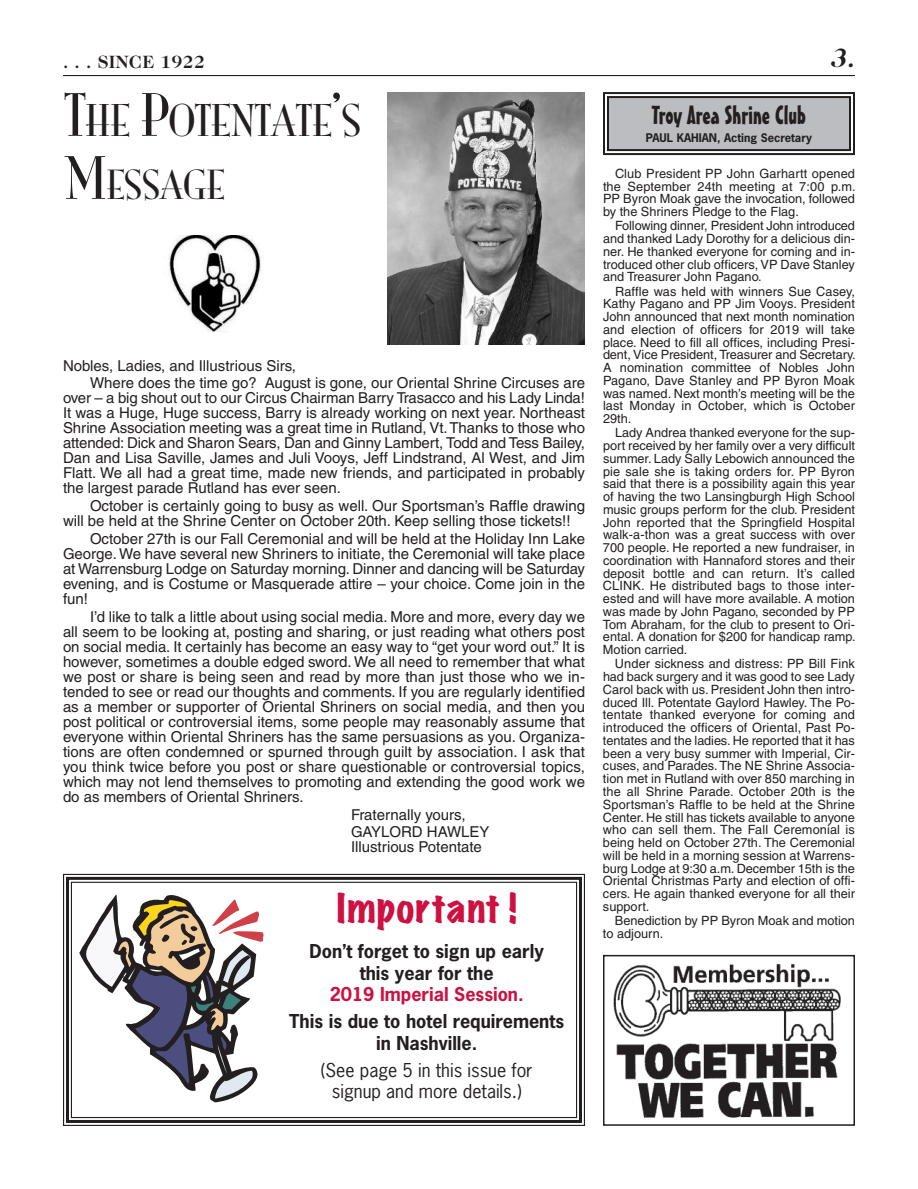
<style>
.page{position:relative;width:918px;height:1189px;background:#fff}
.page>*{position:absolute;margin:0;border:0;box-sizing:border-box;transform-origin:0 0}
.t1{font:40.5px "Mona Lisa Solid";color:#231f20}
.t2{font:37.2px "Mona Lisa Solid";color:#231f20}
.t3{font:expanded 36px "Marker Felt";letter-spacing:.04em;color:#cd1141}
.t4{font:italic 700 27px "Caslon Two Twenty Four";color:#231f20}
.t5{font:25.5px "Mister Earl BT";color:#231f20}
.t6{font:700 18px/21.8px "News Gothic";color:#231f20;text-align:center}
.t7{font:18px/21px "News Gothic";color:#231f20;text-align:center}
.t8{font:700 18px "News Gothic";color:#cd1141}
.t9{font:700 18px "Caslon Two Twenty Four";letter-spacing:.025em;color:#231f20}
.t10{font:15px/15px "Helvetica";color:#231f20}
.t11{font:12.75px/12.8px "Helvetica";color:#231f20;text-align:justify}
.t12{font:700 11.25px "News Gothic";color:#231f20}
.s1{font-size:54px}
</style>
<div class="page">
<hr style="left:63px;top:75px;width:792px;height:1px;background:#231f20">
<img style="left:168px;top:235px;width:93px;height:98px">
<img style="left:387px;top:92px;width:198px;height:252px">
<div style="left:608px;top:97px;width:242px;height:53px;background:#bcbdc0"></div>
<div style="left:603px;top:92px;width:252px;height:63px;border:2px solid #231f20"></div>
<div style="left:607px;top:96px;width:244px;height:55px;border:2px solid #231f20"></div>
<div style="left:63px;top:874px;width:522px;height:252px;border:1px solid #231f20"></div>
<div style="left:66px;top:877px;width:516px;height:246px;border:3px solid #231f20"></div>
<div style="left:71px;top:881px;width:506px;height:237px;border:1px solid #231f20"></div>
<svg style="left:79px;top:894px;width:185px;height:208px"></svg>
<img style="left:613px;top:964px;width:228px;height:154px">
<div style="left:603px;top:955px;width:252px;height:170px;border:2px solid #231f20"></div>
<h3 class="t9" style="left:63px;top:54px;width:143px">. . . SINCE 1922</h3>
<h3 class="t4" style="left:831px;top:48px;width:26px">3.</h3>
<h1 class="t1" style="left:64px;top:104px;width:298px"><span class="s1">T</span>HE <span class="s1">P</span>OTENTATE<span class="s1">’</span>S</h1>
<h2 class="t2" style="left:64px;top:169px;width:161px"><span class="s1">M</span>ESSAGE</h2>
<h3 class="t5" style="left:652px;top:105px;width:156px">Troy Area Shrine Club</h3>
<p class="t12" style="left:646px;top:131px;width:168px">PAUL KAHIAN, Acting Secretary</p>
<p class="t11" style="left:603px;top:168px;width:254px;text-indent:12px">Club President PP John Garhartt opened the September 24th meeting at 7:00 p.m.<br>PP Byron Moak gave the invocation, followed by the Shriners Pledge to the Flag.</p>
<p class="t11" style="left:603px;top:221px;width:254px;text-indent:12px">Following dinner, President John introduced and thanked Lady Dorothy for a delicious din&shy;ner. He thanked everyone for coming and in&shy;troduced other club officers, VP Dave Stanley and Treasurer John Pagano.</p>
<p class="t11" style="left:603px;top:286px;width:254px;text-indent:12px">Raffle was held with winners Sue Casey, Kathy Pagano and PP Jim Vooys. President John announced that next month nomination and election of officers for 2019 will take place. Need to fill all offices, including Presi&shy;dent, Vice President, Treasurer and Secretary.<br>A nomination committee of Nobles John Pagano, Dave Stanley and PP Byron Moak was named. Next month’s meeting will be the last Monday in October, which is October 29th.</p>
<p class="t11" style="left:603px;top:428px;width:254px;text-indent:12px">Lady Andrea thanked everyone for the sup&shy;port received by her family over a very difficult summer. Lady Sally Lebowich announced the pie sale she is taking orders for. PP Byron said that there is a possibility again this year of having the two Lansingburgh High School music groups perform for the club. President John reported that the Springfield Hospital walk-a-thon was a great success with over 700 people. He reported a new fundraiser, in coordination with Hannaford stores and their deposit bottle and can return. It’s called CLINK. He distributed bags to those inter&shy;ested and will have more available. A motion was made by John Pagano, seconded by PP Tom Abraham, for the club to present to Ori&shy;ental. A donation for $200 for handicap ramp.<br>Motion carried.</p>
<p class="t11" style="left:603px;top:659px;width:254px;text-indent:12px">Under sickness and distress: PP Bill Fink had back surgery and it was good to see Lady Carol back with us. President John then intro&shy;duced Ill. Potentate Gaylord Hawley. The Po&shy;tentate thanked everyone for coming and introduced the officers of Oriental, Past Po&shy;tentates and the ladies. He reported that it has been a very busy summer with Imperial, Cir&shy;cuses, and Parades.The NE Shrine Associa&shy;tion met in Rutland with over 850 marching in the all Shrine Parade. October 20th is the Sportsman’s Raffle to be held at the Shrine Center. He still has tickets available to anyone who can sell them. The Fall Ceremonial is being held on October 27th. The Ceremonial will be held in a morning session at Warrens&shy;burg Lodge at 9:30 a.m. December 15th is the Oriental Christmas Party and election of offi&shy;cers. He again thanked everyone for all their support.</p>
<p class="t11" style="left:603px;top:915px;width:254px;text-indent:12px">Benediction by PP Byron Moak and motion to adjourn.</p>
<p class="t10" style="left:90px;top:359px;width:497px;line-height:16.5px;text-indent:-27px">Nobles, Ladies, and Illustrious Sirs,<br>Where does the time go? August is gone, our Oriental Shrine Circuses are</p>
<p class="t10" style="left:63px;top:391px;width:524px;text-align:justify">over – a big shout out to our Circus Chairman Barry Trasacco and his Lady Linda!<br>It was a Huge, Huge success, Barry is already working on next year. Northeast Shrine Association meeting was a great time in Rutland, Vt.Thanks to those who attended: Dick and Sharon Sears, Dan and Ginny Lambert, Todd and Tess Bailey, Dan and Lisa Saville, James and Juli Vooys, Jeff Lindstrand, Al West, and Jim Flatt. We all had a great time, made new friends, and participated in probably the largest parade Rutland has ever seen.</p>
<p class="t10" style="left:63px;top:499px;width:524px;text-indent:27px">October is certainly going to busy as well. Our Sportsman’s Raffle drawing will be held at the Shrine Center on October 20th. Keep selling those tickets!!</p>
<p class="t10" style="left:63px;top:532px;width:524px;text-align:justify;text-indent:27px">October 27th is our Fall Ceremonial and will be held at the Holiday Inn Lake George.We have several new Shriners to initiate, the Ceremonial will take place at Warrensburg Lodge on Saturday morning. Dinner and dancing will be Saturday evening, and is Costume or Masquerade attire – your choice. Come join in the fun!</p>
<p class="t10" style="left:63px;top:610px;width:524px;text-align:justify;text-indent:27px">I’d like to talk a little about using social media. More and more, every day we all seem to be looking at, posting and sharing, or just reading what others post on social media. It certainly has become an easy way to “get your word out.” It is however, sometimes a double edged sword. We all need to remember that what we post or share is being seen and read by more than just those who we in&shy;tended to see or read our thoughts and comments. If you are regularly identified as a member or supporter of Oriental Shriners on social media, and then you post political or controversial items, some people may reasonably assume that everyone within Oriental Shriners has the same persuasions as you. Organiza&shy;tions are often condemned or spurned through guilt by association. I ask that you think twice before you post or share questionable or controversial topics, which may not lend themselves to promoting and extending the good work we do as members of Oriental Shriners.</p>
<p class="t10" style="left:351px;top:807px;width:140px;line-height:17.2px">Fraternally yours,<br>GAYLORD HAWLEY</p>
<p class="t10" style="left:351px;top:841px;width:132px">Illustrious Potentate</p>
<h3 class="t3" style="left:337px;top:889px;width:181px">Important !</h3>
<h3 class="t6" style="left:310px;top:940px;width:236px">Don’t forget to sign up early this year for the</h3>
<h3 class="t8" style="left:330px;top:984px;width:196px">2019 Imperial Session.</h3>
<h3 class="t6" style="left:289px;top:1011px;width:276px">This is due to hotel requirements in Nashville.</h3>
<h3 class="t7" style="left:321px;top:1060px;width:213px">(See page 5 in this issue for signup and more details.)</h3>
</div>
